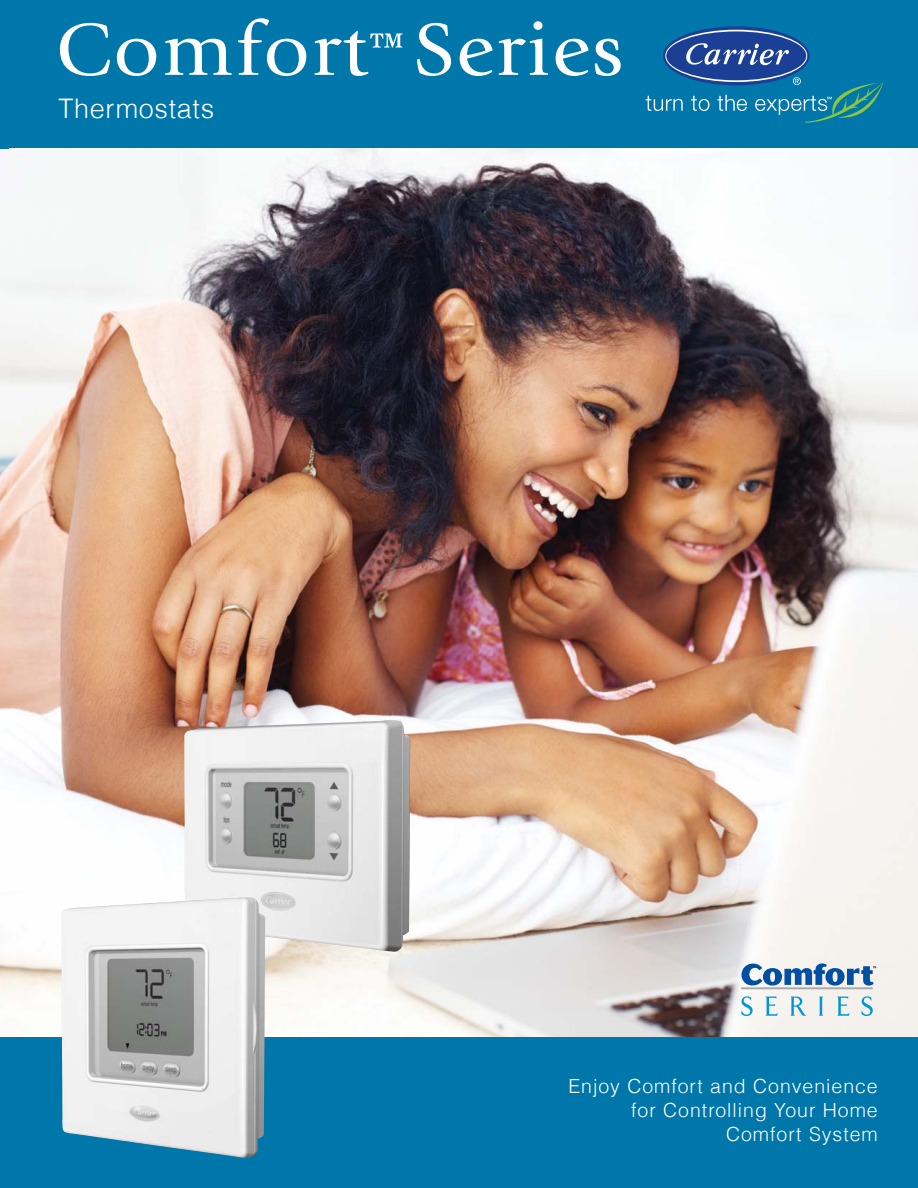
<style>
.page{position:relative;width:918px;height:1188px;background:#fff}
.page>*{position:absolute;margin:0;border:0;box-sizing:border-box;transform-origin:0 0}
.t1{font:76.95px "Giovanni";letter-spacing:.025em;color:#fff;scale:1.05 1}
.t2{font:300 27px "Helvetica";letter-spacing:.025em;color:#fff}
.t3{font:300 19.5px/24px "Helvetica";letter-spacing:.05em;color:#fff;text-align:right}
.s1{font-size:51.3px}
</style>
<div class="page">
<img style="left:0;top:148px;width:918px;height:889px">
<div style="left:0;top:0;width:918px;height:148px;background:#07a"></div>
<svg style="left:646px;top:96px;width:37px;height:15px"></svg>
<svg style="left:691px;top:96px;width:19px;height:15px"></svg>
<svg style="left:717px;top:95px;width:30px;height:16px"></svg>
<svg style="left:755px;top:77px;width:129px;height:46px"></svg>
<svg style="left:663px;top:26px;width:147px;height:59px"></svg>
<svg style="left:665px;top:30px;width:142px;height:52px"></svg>
<div style="left:666px;top:31px;width:140px;height:49px;background:#1b3f94;border-radius:50%"></div>
<svg style="left:686px;top:43px;width:103px;height:23px"></svg>
<div style="left:0;top:0;width:9px;height:149px;background:#07a"></div>
<div style="left:0;top:1037px;width:918px;height:151px;background:#07a"></div>
<svg style="left:741px;top:996px;width:12px;height:20px"></svg>
<svg style="left:765px;top:997px;width:13px;height:19px"></svg>
<svg style="left:790px;top:997px;width:17px;height:19px"></svg>
<svg style="left:819px;top:997px;width:4px;height:19px"></svg>
<svg style="left:837px;top:997px;width:12px;height:19px"></svg>
<svg style="left:862px;top:996px;width:11px;height:20px"></svg>
<hr style="left:741px;top:987px;width:132px;height:2px;background:#a7a9ac">
<svg style="left:741px;top:963px;width:135px;height:23px"></svg>
<img style="left:184px;top:720px;width:227px;height:232px">
<img style="left:61px;top:897px;width:204px;height:261px">
<h1 class="t1" style="left:56px;top:18px;width:542px">Comfort<span class="s1">™</span> Series</h1>
<h2 class="t2" style="left:59px;top:98px;width:157px">Thermostats</h2>
<p class="t3" style="left:568px;top:1075px;width:311px">Enjoy Comfort and Convenience for Controlling Your Home<br>Comfort System</p>
</div>
